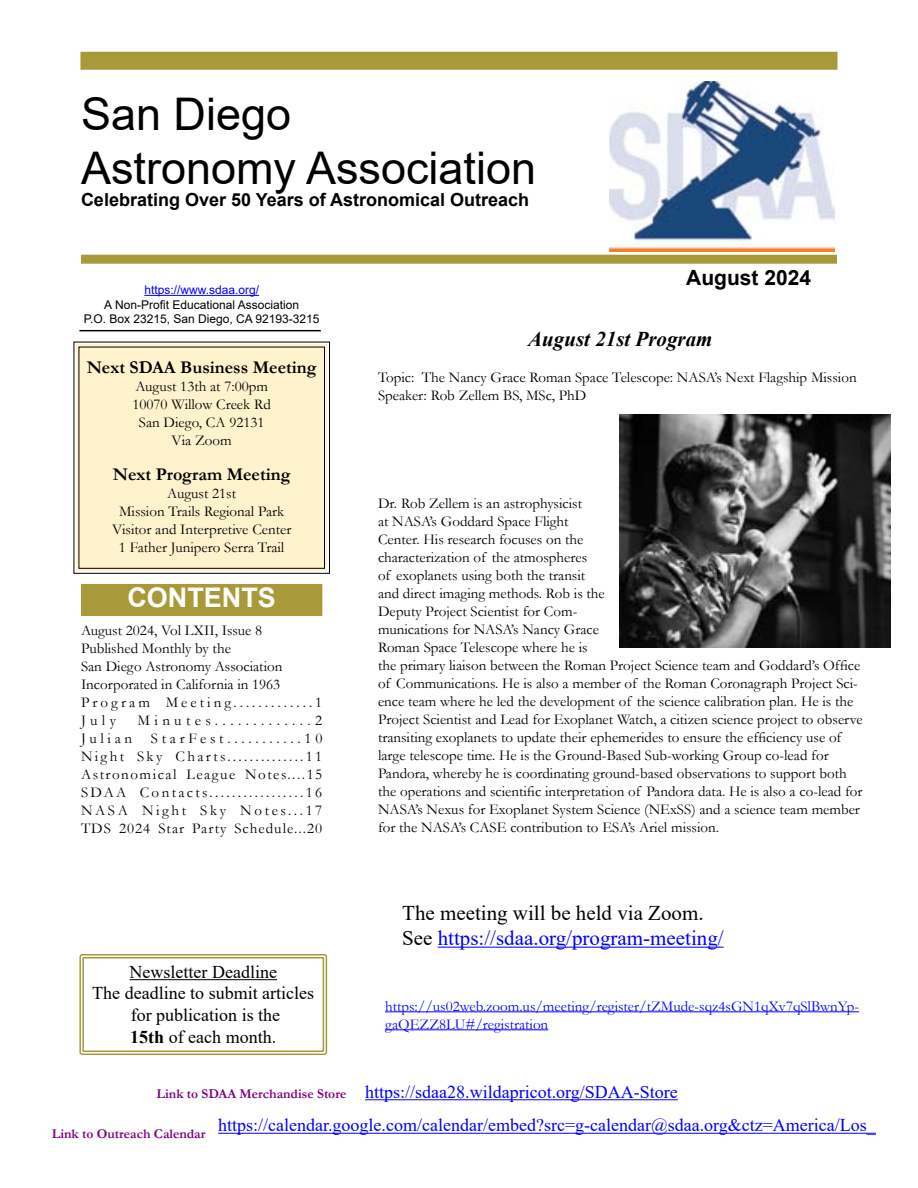
<style>
.page{position:relative;width:918px;height:1188px;background:#fff}
.page>*{position:absolute;margin:0;border:0;box-sizing:border-box;transform-origin:0 0}
.t1{font:45px/54px "Arial";color:#000}
.t2{font:700 27px "Arial";color:#fff}
.t3{font:21px/25.2px "Times New Roman";color:#00f}
.t4{font:italic 700 21px "Times New Roman";color:#000}
.t5{font:700 21px "Arial";color:#000}
.t6{font:18px "Times New Roman";color:#00f}
.t7{font:18px/21.6px "Times New Roman";color:#000;text-align:center}
.t8{font:700 18px "Arial";color:#000}
.t9{font:700 18px "Garamond";color:#000}
.t10{font:15px/18px "Garamond";color:#000}
.t11{font:15px/18px "Garamond";color:#00f}
.t12{font:700 13.5px "Garamond";color:#800080}
.t13{font:12px/14.4px "Arial";color:#000;text-align:center}
.t14{font:12px "Arial";color:#00f}
.s1{font-weight:700}
.s2{color:#000}
.s3{font-family:"Garamond";font-weight:700;font-size:13.5px;color:#800080}
</style>
<div class="page">
<div style="left:73px;top:341px;width:257px;height:233px;background:#fff3ce"></div>
<div style="left:78px;top:347px;width:247px;height:222px;border:1px solid #000"></div>
<div style="left:80px;top:52px;width:758px;height:18px;background:#a89a38"></div>
<hr style="left:144px;top:295px;width:115px;height:1px;background:#00f">
<hr style="left:79px;top:330px;width:242px;height:1px;background:#000">
<div style="left:81px;top:584px;width:241px;height:32px;background:#a89a38"></div>
<img style="left:609px;top:81px;width:226px;height:170px">
<div style="left:81px;top:255px;width:756px;height:9px;background:#a89a38"></div>
<svg style="left:79px;top:954px;width:249px;height:101px"></svg>
<div style="left:82px;top:957px;width:242px;height:95px;border:1px solid #a79a36"></div>
<hr style="left:218px;top:1133px;width:658px;height:1px;background:#00f">
<hr style="left:365px;top:1099px;width:313px;height:1px;background:#00f">
<hr style="left:385px;top:1011px;width:474px;height:1px;background:#00f">
<hr style="left:385px;top:1029px;width:163px;height:1px;background:#00f">
<hr style="left:438px;top:947px;width:286px;height:1px;background:#00f">
<img style="left:620px;top:415px;width:271px;height:232px">
<h1 class="t1" style="left:81px;top:87px;width:457px">San Diego<br>Astronomy Association</h1>
<p class="t8" style="left:81px;top:187px;width:450px">Celebrating Over 50 Years of Astronomical Outreach</p>
<p class="t14" style="left:144px;top:282px;width:116px">https://www.sdaa.org/</p>
<p class="t13" style="left:84px;top:297px;width:237px">A Non-Profit Educational Association<br>P.O. Box 23215, San Diego, CA 92193-3215</p>
<h3 class="t5" style="left:686px;top:263px;width:126px">August 2024</h3>
<p class="t9" style="left:87px;top:355px;width:231px">Next SDAA Business Meeting</p>
<p class="t10" style="left:132px;top:377px;width:140px;text-align:center">August 13th at 7:00pm<br>10070 Willow Creek Rd<br>San Diego, CA 92131<br>Via Zoom</p>
<p class="t9" style="left:113px;top:462px;width:179px">Next Program Meeting</p>
<p class="t10" style="left:112px;top:484px;width:181px;text-align:center">August 21st<br>Mission Trails Regional Park<br>Visitor and Interpretive Center<br>1 Father Junipero Serra Trail</p>
<h2 class="t2" style="left:127px;top:579px;width:150px">CONTENTS</h2>
<p class="t10" style="left:81px;top:621px;width:243px">August 2024, Vol LXII, Issue 8<br>Published Monthly by the<br>San Diego Astronomy Association<br>Incorporated in California in 1963<br>Program Meeting.............1<br>July</p>
<p class="t10" style="left:81px;top:711px;width:243px;text-align:justify;text-indent:57px">Minutes.............2<br>Julian StarFest...........10<br>Night Sky Charts..............11<br>Astronomical League Notes....15<br>SDAA Contacts.................16<br>NASA Night Sky Notes...17<br>TDS 2024 Star Party Schedule...20</p>
<p class="t7" style="left:92px;top:960px;width:223px">Newsletter Deadline<br>The deadline to submit articles for publication is the<br><span class="s1">15th</span> of each month.</p>
<h3 class="t4" style="left:528px;top:325px;width:186px">August 21st Program</h3>
<p class="t10" style="left:378px;top:368px;width:480px">Topic: The Nancy Grace Roman Space Telescope: NASA’s Next Flagship Mission<br>Speaker: Rob Zellem BS, MSc, PhD</p>
<p class="t10" style="left:378px;top:494px;width:486px">Dr. Rob Zellem is an astrophysicist<br>at NASA’s Goddard Space Flight<br>Center. His research focuses on the<br>characterization of the atmospheres<br>of exoplanets using both the transit<br>and direct imaging methods. Rob is the<br>Deputy Project Scientist for Com-<br>munications for NASA’s Nancy Grace<br>Roman Space Telescope where he is<br>the primary liaison between the Roman Project Science team and Goddard’s Office of Communications. He is also a member of the Roman Coronagraph Project Sci&shy;ence team where he led the development of the science calibration plan. He is the Project Scientist and Lead for Exoplanet Watch, a citizen science project to observe transiting exoplanets to update their ephemerides to ensure the efficiency use of large telescope time. He is the Ground-Based Sub-working Group co-lead for Pandora, whereby he is coordinating ground-based observations to support both the operations and scientific interpretation of Pandora data. He is also a co-lead for NASA’s Nexus for Exoplanet System Science (NExSS) and a science team member for the NASA’s CASE contribution to ESA’s Ariel mission.</p>
<h3 class="t3" style="left:402px;top:899px;width:323px"><span class="s2">The meeting will be held via Zoom.<br>See</span> https://sdaa.org/program-meeting/</h3>
<p class="t11" style="left:385px;top:997px;width:476px">https://us02web.zoom.us/meeting/register/tZMude-sqz4sGN1qXv7qSlBwnYp&shy;gaQEZZ8LU#/registration</p>
<p class="t6" style="left:157px;top:1079px;width:523px"><span class="s3">Link to SDAA Merchandise Store</span> https://sdaa28.wildapricot.org/SDAA-Store</p>
<p class="t12" style="left:52px;top:1124px;width:155px">Link to Outreach Calendar</p>
<p class="t6" style="left:218px;top:1113px;width:659px">https://calendar.google.com/calendar/embed?src=g-calendar@sdaa.org&amp;ctz=America/Los_</p>
</div>
